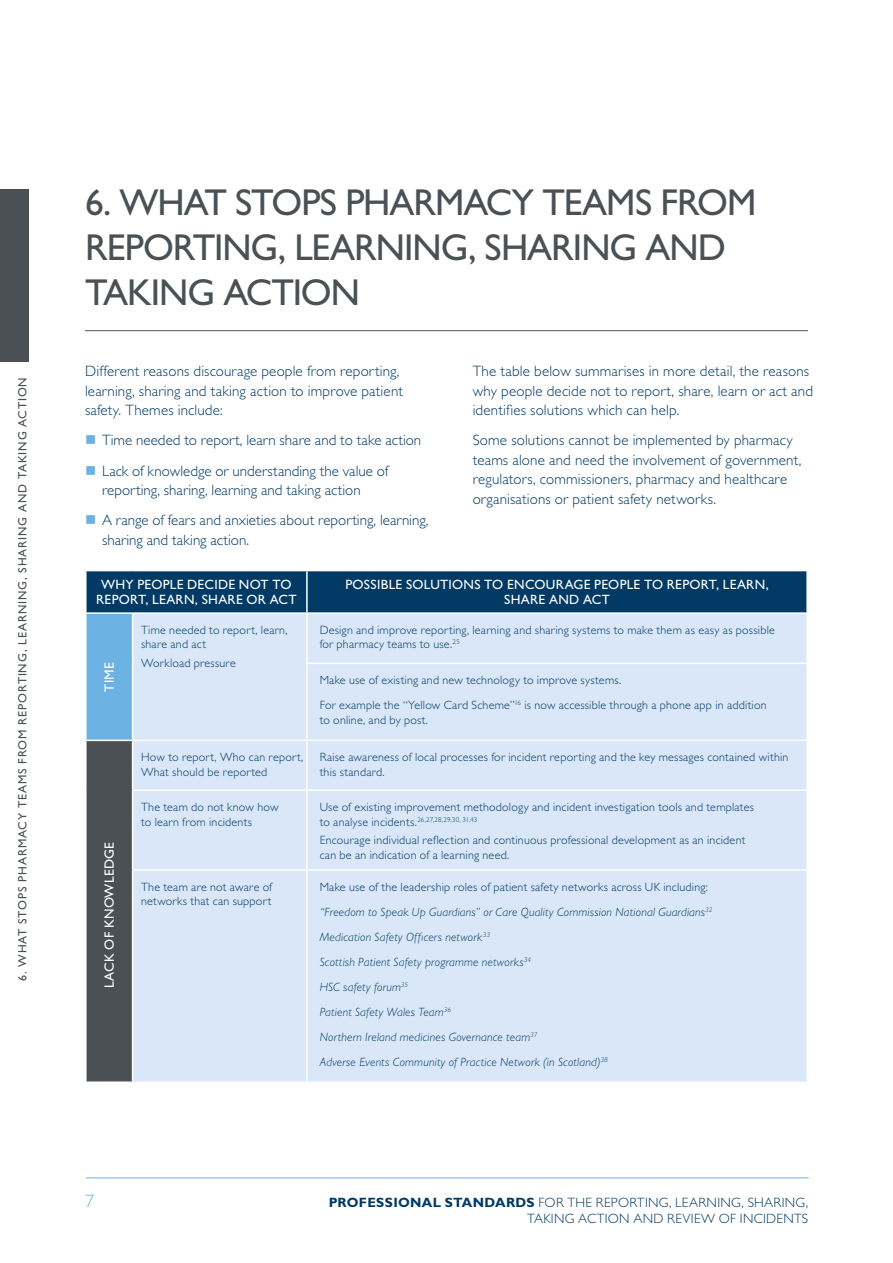
<style>
.page{position:relative;width:893px;height:1263px;background:#fff}
.page>*{position:absolute;margin:0;border:0;box-sizing:border-box;transform-origin:0 0}
.Header_1__no_subhead{font:37.5px/45px "Gill Sans Std";letter-spacing:-.025em;color:#4a5054}
.Body{font:300 18px "Gill Sans Std";color:#6bb1e2}
.Body-2{font:300 15px/19.5px "Gill Sans Std";letter-spacing:.01em;color:#003a65}
.Subheader1{font:13.5px/15px "Gill Sans Std";letter-spacing:.02em;color:#fff;text-align:center}
.t1{font:300 13.5px/16.2px "Gill Sans Std";letter-spacing:.02em;color:#003a65;text-align:right}
.Body-3{font:13.5px "Gill Sans Std";letter-spacing:.02em;color:#fff}
.Bullets{font:300 12px/14.4px "Gill Sans Std";letter-spacing:.02em;color:#003a65}
.Bullets-2{font:italic 300 12px "Gill Sans Std";letter-spacing:.015em;color:#003a65}
.t2{font:12px "Gill Sans Std";letter-spacing:.075em;color:#4a5054}
.Bullets-3{font:300 7.05px "Gill Sans Std";letter-spacing:.005em;color:#003a65}
.s1{color:#6bb1e2}
.s2{font-size:12px}
.s3{font-weight:700}
</style>
<div class="page">
<hr style="left:86px;top:1178px;width:723px;height:1px;background:#6bb1e2">
<div style="left:0;top:189px;width:29px;height:173px;background:#4a5054"></div>
<hr style="left:85px;top:330px;width:723px;height:1px;background:#4a5054">
<div style="left:87px;top:571px;width:719px;height:41px;background:#003a65"></div>
<div style="left:86px;top:613px;width:47px;height:127px;background:#6bb1e2"></div>
<div style="left:133px;top:614px;width:673px;height:467px;background:#d9e7f8"></div>
<div style="left:86px;top:740px;width:47px;height:342px;background:#4a5054"></div>
<hr style="left:306px;top:571px;width:2px;height:41px;background:#fff">
<hr style="left:85px;top:612px;width:48px;height:2px;background:#fff">
<hr style="left:85px;top:614px;width:2px;height:49px;background:#fff">
<hr style="left:132px;top:614px;width:1px;height:49px;background:#fff">
<hr style="left:306px;top:614px;width:2px;height:49px;background:#fff">
<hr style="left:85px;top:663px;width:2px;height:77px;background:#fff">
<hr style="left:132px;top:663px;width:1px;height:77px;background:#fff">
<hr style="left:306px;top:663px;width:502px;height:1px;background:#fff">
<hr style="left:306px;top:664px;width:2px;height:76px;background:#fff">
<hr style="left:85px;top:740px;width:48px;height:1px;background:#fff">
<hr style="left:85px;top:741px;width:2px;height:49px;background:#fff">
<hr style="left:133px;top:740px;width:174px;height:1px;background:#fff">
<hr style="left:132px;top:741px;width:1px;height:48px;background:#fff">
<hr style="left:307px;top:740px;width:501px;height:1px;background:#fff">
<hr style="left:306px;top:741px;width:2px;height:48px;background:#fff">
<hr style="left:85px;top:790px;width:2px;height:80px;background:#fff">
<hr style="left:132px;top:789px;width:175px;height:2px;background:#fff">
<hr style="left:132px;top:791px;width:1px;height:78px;background:#fff">
<hr style="left:307px;top:789px;width:501px;height:2px;background:#fff">
<hr style="left:306px;top:791px;width:2px;height:78px;background:#fff">
<hr style="left:85px;top:870px;width:2px;height:211px;background:#fff">
<hr style="left:132px;top:869px;width:175px;height:2px;background:#fff">
<hr style="left:132px;top:871px;width:1px;height:210px;background:#fff">
<hr style="left:307px;top:869px;width:501px;height:2px;background:#fff">
<hr style="left:306px;top:871px;width:2px;height:210px;background:#fff">
<hr style="left:85px;top:1081px;width:48px;height:2px;background:#fff">
<p class="t2" style="left:16px;top:981px;width:605px;rotate:-90deg">6. WHAT STOPS PHARMACY TEAMS FROM REPORTING, LEARNING, SHARING AND TAKING ACTION</p>
<p class="Header_1__no_subhead" style="left:85px;top:180px;width:673px">6. WHAT STOPS PHARMACY TEAMS FROM<br>REPORTING, LEARNING, SHARING AND<br>TAKING ACTION</p>
<p class="Body-2" style="left:85px;top:362px;width:319px">Different reasons discourage people from reporting, learning, sharing and taking action to improve patient safety. Themes include:</p>
<p class="Body-2" style="left:85px;top:431px;width:338px"><span class="s1">■</span> Time needed to report, learn share and to take action</p>
<p class="Body-2" style="left:102px;top:461px;width:288px;text-indent:-17px"><span class="s1">■</span> Lack of knowledge or understanding the value of reporting, sharing, learning and taking action</p>
<p class="Body-2" style="left:102px;top:511px;width:328px;text-indent:-17px"><span class="s1">■</span> A range of fears and anxieties about reporting, learning, sharing and taking action.</p>
<p class="Body-2" style="left:473px;top:362px;width:342px">The table below summarises in more detail, the reasons why people decide not to report, share, learn or act and identifies solutions which can help.</p>
<p class="Body-2" style="left:473px;top:431px;width:330px">Some solutions cannot be implemented by pharmacy teams alone and need the involvement of government, regulators, commissioners, pharmacy and healthcare organisations or patient safety networks.</p>
<p class="Subheader1" style="left:96px;top:577px;width:202px">WHY PEOPLE DECIDE NOT TO<br>REPORT, LEARN, SHARE OR ACT</p>
<p class="Subheader1" style="left:345px;top:577px;width:425px">POSSIBLE SOLUTIONS TO ENCOURAGE PEOPLE TO REPORT, LEARN,<br>SHARE AND ACT</p>
<p class="Body-3" style="left:101px;top:691px;width:31px;rotate:-90deg">TIME</p>
<p class="Body-3" style="left:101px;top:988px;width:148px;rotate:-90deg">LACK OF KNOWLEDGE</p>
<p class="Bullets" style="left:141px;top:623px;width:148px">Time needed to report, learn, share and act</p>
<p class="Bullets" style="left:141px;top:656px;width:96px">Workload pressure</p>
<p class="Bullets" style="left:320px;top:623px;width:457px">Design and improve reporting, learning and sharing systems to make them as easy as possible for pharmacy teams to use.<sup>25</sup></p>
<p class="Bullets" style="left:320px;top:673px;width:303px">Make use of existing and new technology to improve systems.</p>
<p class="Bullets" style="left:320px;top:698px;width:448px">For example the “Yellow Card Scheme”<sup>16</sup> is now accessible through a phone app in addition to online, and by post.</p>
<p class="Bullets" style="left:141px;top:750px;width:164px">How to report, Who can report,<br>What should be reported</p>
<p class="Bullets" style="left:320px;top:750px;width:470px">Raise awareness of local processes for incident reporting and the key messages contained within this standard.</p>
<p class="Bullets" style="left:141px;top:800px;width:139px">The team do not know how to learn from incidents</p>
<p class="Bullets" style="left:320px;top:800px;width:436px">Use of existing improvement methodology and incident investigation tools and templates</p>
<p class="Bullets-3" style="left:320px;top:815px;width:159px"><span class="s2">to analyse incidents.</span>26,27,28,29,30, 31,43</p>
<p class="Bullets" style="left:320px;top:833px;width:427px">Encourage individual reflection and continuous professional development as an incident can be an indication of a learning need.</p>
<p class="Bullets" style="left:141px;top:880px;width:133px">The team are not aware of networks that can support</p>
<p class="Bullets" style="left:320px;top:880px;width:390px">Make use of the leadership roles of patient safety networks across UK including:</p>
<p class="Bullets-2" style="left:320px;top:905px;width:394px">“Freedom to Speak Up Guardians” or Care Quality Commission National Guardians<sup>32</sup></p>
<p class="Bullets-2" style="left:320px;top:930px;width:172px">Medication Safety Officers network<sup>33</sup></p>
<p class="Bullets-2" style="left:320px;top:955px;width:213px">Scottish Patient Safety programme networks<sup>34</sup></p>
<p class="Bullets-2" style="left:320px;top:980px;width:90px">HSC safety forum<sup>35</sup></p>
<p class="Bullets-2" style="left:320px;top:1005px;width:133px">Patient Safety Wales Team<sup>36</sup></p>
<p class="Bullets-2" style="left:320px;top:1030px;width:219px">Northern Ireland medicines Governance team<sup>37</sup></p>
<p class="Bullets-2" style="left:320px;top:1055px;width:290px">Adverse Events Community of Practice Network (in Scotland)<sup>38</sup></p>
<p class="Body" style="left:85px;top:1191px;width:10px">7</p>
<p class="t1" style="left:329px;top:1195px;width:481px"><span class="s3">PROFESSIONAL STANDARDS</span> FOR THE REPORTING, LEARNING, SHARING,<br>TAKING ACTION AND REVIEW OF INCIDENTS</p>
</div>
